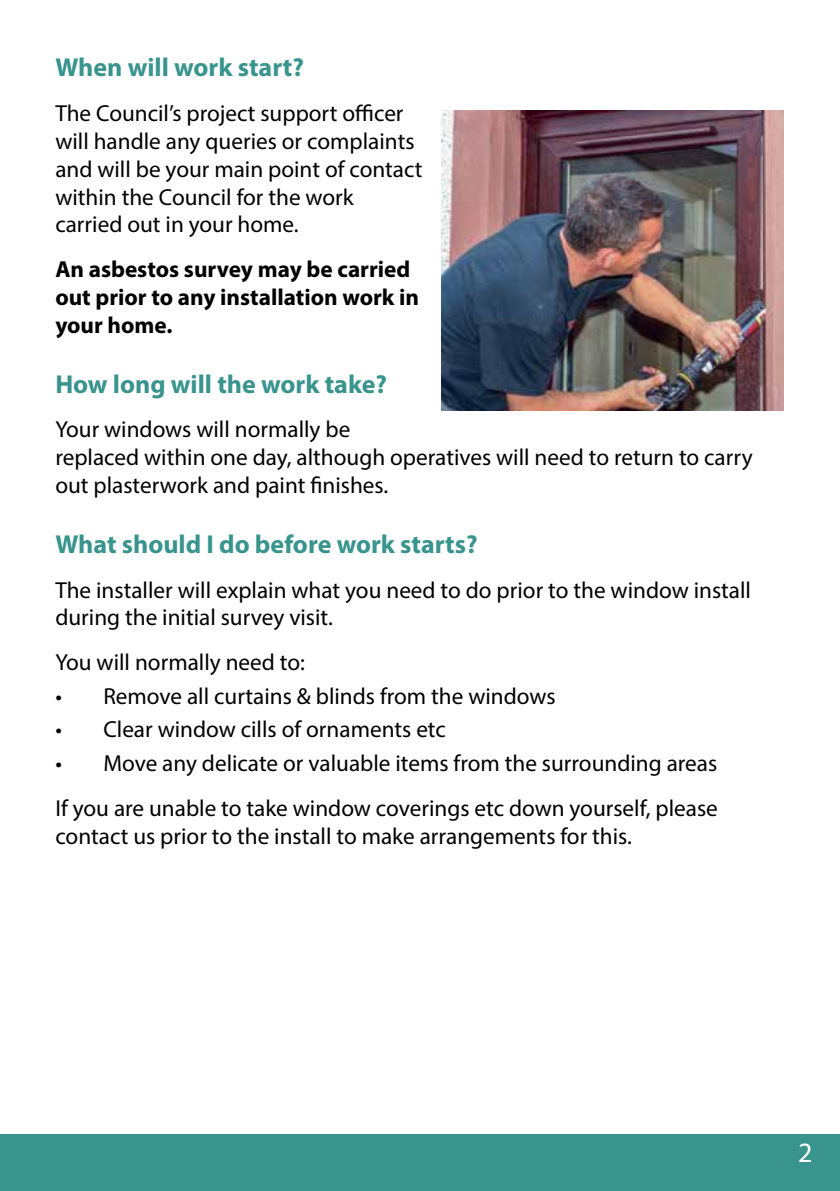
<style>
.page{position:relative;width:840px;height:1191px;background:#fff}
.page>*{position:absolute;margin:0;border:0;box-sizing:border-box;transform-origin:0 0}
.t1{font:28px "Myriad Pro";color:#fff}
.t2{font:700 26px "Myriad Pro";color:#39948e}
.t3{font:23.2px/27.8px "Myriad Pro";color:#000}
.t4{font:700 23.2px/27.8px "Myriad Pro";color:#000}
</style>
<div class="page">
<div style="left:0;top:1134px;width:839px;height:57px;background:#39948e"></div>
<img style="left:441px;top:111px;width:341px;height:300px">
<p class="t2" style="left:55px;top:50px;width:250px">When will work start?</p>
<p class="t3" style="left:55px;top:99px;width:368px">The Council’s project support officer will handle any queries or complaints and will be your main point of contact within the Council for the work carried out in your home.</p>
<p class="t4" style="left:55px;top:255px;width:365px">An asbestos survey may be carried out prior to any installation work in your home.</p>
<p class="t2" style="left:55px;top:367px;width:333px">How long will the work take?</p>
<p class="t3" style="left:55px;top:415px;width:698px">Your windows will normally be<br>replaced within one day, although operatives will need to return to carry out plasterwork and paint finishes.</p>
<p class="t2" style="left:55px;top:527px;width:423px">What should I do before work starts?</p>
<p class="t3" style="left:55px;top:575px;width:696px">The installer will explain what you need to do prior to the window install during the initial survey visit.</p>
<p class="t3" style="left:55px;top:648px;width:251px">You will normally need to:</p>
<p class="t3" style="left:55px;top:682px;width:501px">• Remove all curtains &amp; blinds from the windows</p>
<p class="t3" style="left:55px;top:715px;width:392px">• Clear window cills of ornaments etc</p>
<p class="t3" style="left:55px;top:740px;width:663px;line-height:44.8px">• Move any delicate or valuable items from the surrounding areas<br>If you are unable to take window coverings etc down yourself, please</p>
<p class="t3" style="left:55px;top:821px;width:577px">contact us prior to the install to make arrangements for this.</p>
<p class="t1" style="left:797px;top:1135px;width:16px">2</p>
</div>
